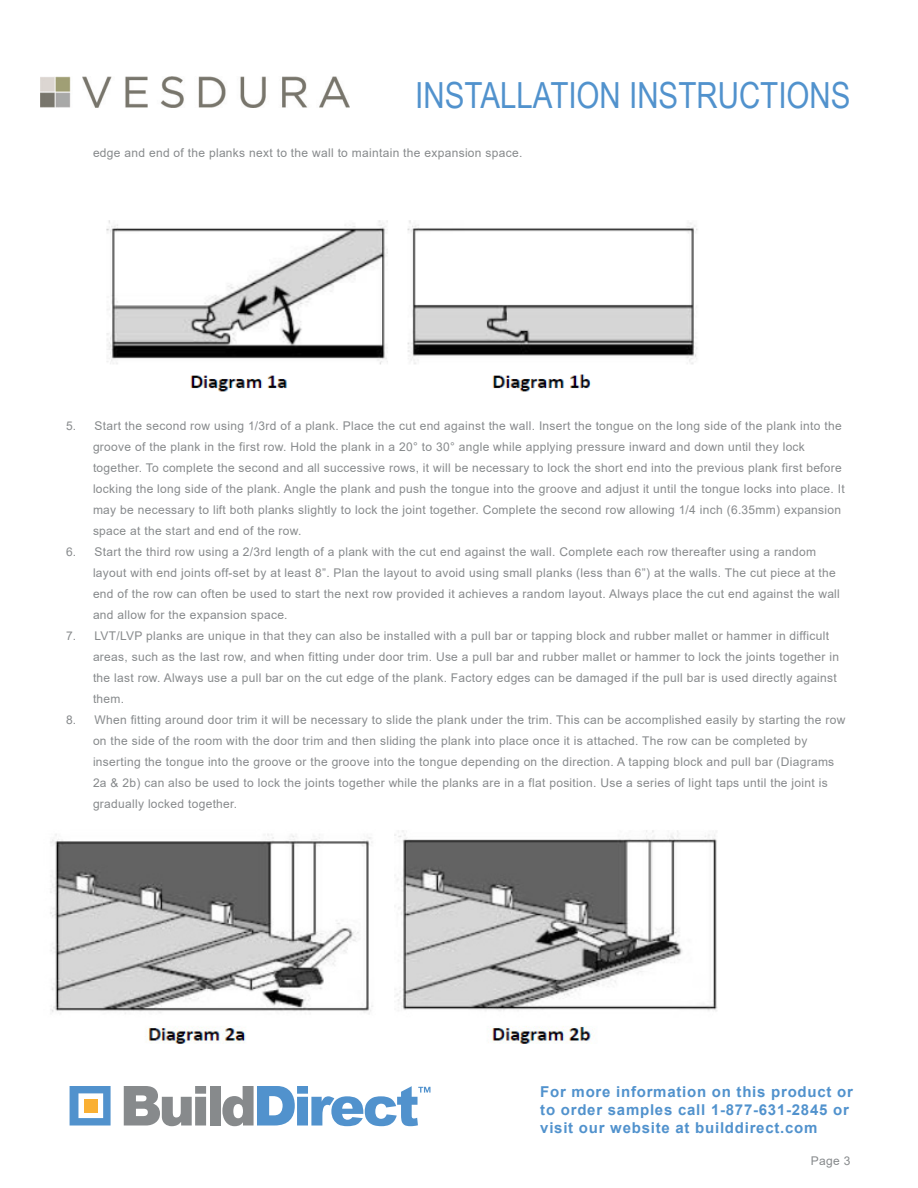
<style>
.page{position:relative;width:918px;height:1188px;background:#fff}
.page>*{position:absolute;margin:0;border:0;box-sizing:border-box;transform-origin:0 0}
.t1{font:36px "Arial Narrow";color:#5192cd}
.t2{font:700 15px/18px "Arial";letter-spacing:.05em;color:#5192cd}
.t3{font:12px/21px "Arial";letter-spacing:.025em;color:#878a8c}
</style>
<div class="page">
<svg style="left:124px;top:1086px;width:82px;height:40px"></svg>
<div style="left:210px;top:1086px;width:10px;height:40px;background:#878a8c"></div>
<svg style="left:222px;top:1086px;width:208px;height:40px"></svg>
<svg style="left:70px;top:1086px;width:41px;height:40px"></svg>
<div style="left:84px;top:1099px;width:13px;height:13px;background:#fab033"></div>
<img style="left:40px;top:77px;width:310px;height:31px">
<img style="left:106px;top:220px;width:592px;height:172px">
<img style="left:50px;top:830px;width:667px;height:214px">
<h1 class="t1" style="left:415px;top:69px;width:437px">INSTALLATION INSTRUCTIONS</h1>
<p class="t3" style="left:93px;top:142px;width:431px">edge and end of the planks next to the wall to maintain the expansion space.</p>
<p class="t3" style="left:66px;top:415px;width:777px">5. Start the second row using 1/3rd of a plank. Place the cut end against the wall. Insert the tongue on the long side of the plank into the</p>
<p class="t3" style="left:93px;top:436px;width:753px">groove of the plank in the first row. Hold the plank in a 20° to 30° angle while applying pressure inward and down until they lock together. To complete the second and all successive rows, it will be necessary to lock the short end into the previous plank first before locking the long side of the plank. Angle the plank and push the tongue into the groove and adjust it until the tongue locks into place. It may be necessary to lift both planks slightly to lock the joint together. Complete the second row allowing 1/4 inch (6.35mm) expansion space at the start and end of the row.</p>
<p class="t3" style="left:66px;top:541px;width:752px">6. Start the third row using a 2/3rd length of a plank with the cut end against the wall. Complete each row thereafter using a random</p>
<p class="t3" style="left:93px;top:562px;width:748px">layout with end joints off-set by at least 8”. Plan the layout to avoid using small planks (less than 6”) at the walls. The cut piece at the end of the row can often be used to start the next row provided it achieves a random layout. Always place the cut end against the wall and allow for the expansion space.</p>
<p class="t3" style="left:66px;top:625px;width:765px">7. LVT/LVP planks are unique in that they can also be installed with a pull bar or tapping block and rubber mallet or hammer in difficult</p>
<p class="t3" style="left:93px;top:646px;width:748px">areas, such as the last row, and when fitting under door trim. Use a pull bar and rubber mallet or hammer to lock the joints together in the last row. Always use a pull bar on the cut edge of the plank. Factory edges can be damaged if the pull bar is used directly against them.</p>
<p class="t3" style="left:66px;top:709px;width:781px">8. When fitting around door trim it will be necessary to slide the plank under the trim. This can be accomplished easily by starting the row</p>
<p class="t3" style="left:93px;top:730px;width:743px">on the side of the room with the door trim and then sliding the plank into place once it is attached. The row can be completed by inserting the tongue into the groove or the groove into the tongue depending on the direction. A tapping block and pull bar (Diagrams 2a &amp; 2b) can also be used to lock the joints together while the planks are in a flat position. Use a series of light taps until the joint is gradually locked together.</p>
<p class="t2" style="left:540px;top:1083px;width:314px">For more information on this product or to order samples call 1-877-631-2845 or visit our website at builddirect.com</p>
<p class="t3" style="left:811px;top:1150px;width:41px">Page 3</p>
</div>
